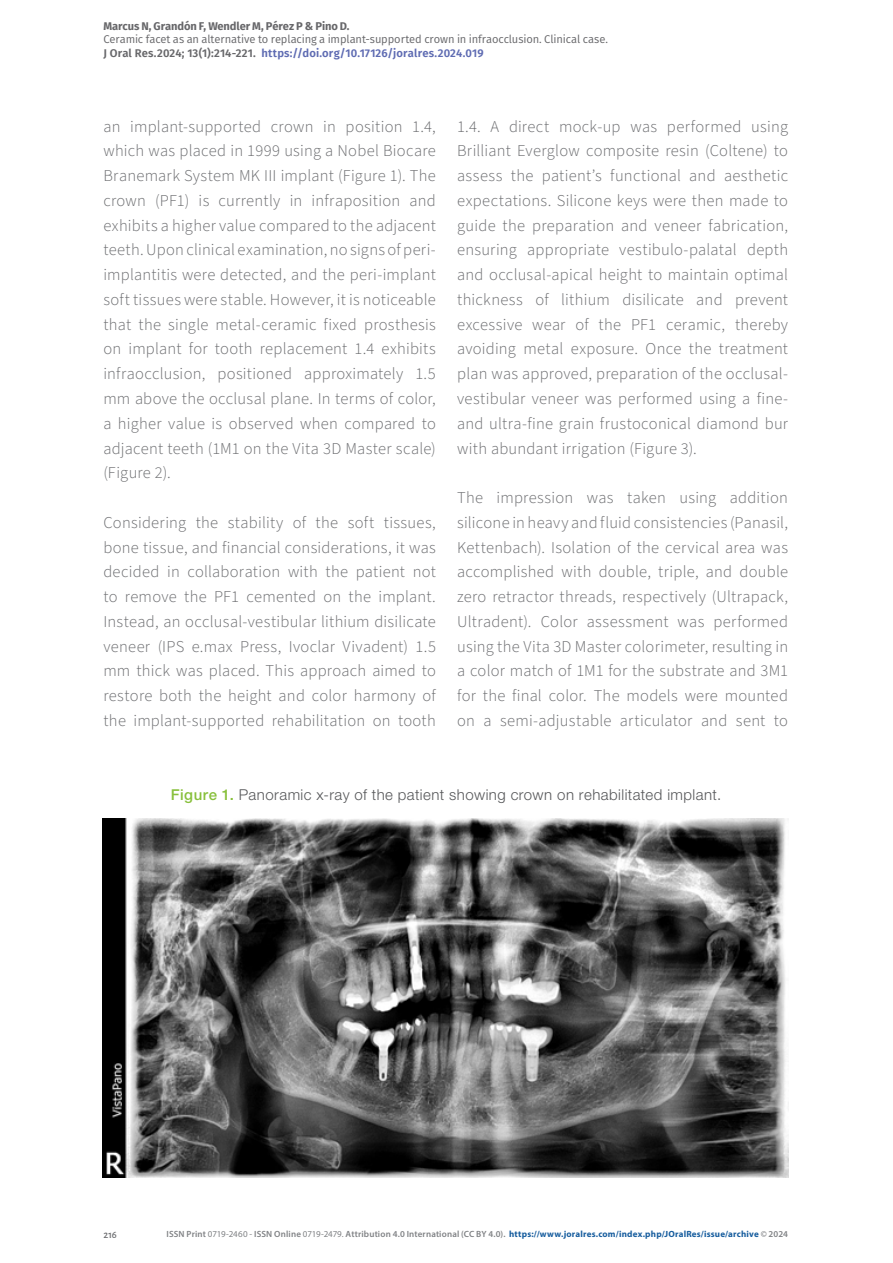
<style>
.page{position:relative;width:893px;height:1263px;background:#fff}
.page>*{position:absolute;margin:0;border:0;box-sizing:border-box;transform-origin:0 0}
.t1{font:300 16.5px/24.8px "Source Sans 3";letter-spacing:.015em;color:#6c6d70;text-align:justify}
.t2{font:300 15px "Helvetica Neue LT Std";letter-spacing:.03em;color:#57585a}
.t3{font:11.25px "Fira Sans";letter-spacing:-.01em;color:#67676a}
.t4{font:600 11.25px "Fira Sans";letter-spacing:.015em;color:#5e6bb2}
.t5{font:700 11.25px "Fira Sans";letter-spacing:-.01em;color:#67676a}
.t6{font:500 10.5px "Alegreya Sans";color:#6c6d70}
.t7{font:600 9px "Myriad Pro";letter-spacing:.02em;color:#808285}
.s1{color:#67676a}
.s2{font-weight:500;color:#88c03c}
.s3{font-weight:400}
.s4{font-weight:700;color:#175d9e}
</style>
<div class="page">
<img style="left:102px;top:819px;width:686px;height:359px">
<p class="t5" style="left:103px;top:16px;width:248px">Marcus N, Grandón F, Wendler M, Pérez P &amp; Pino D.</p>
<p class="t3" style="left:103px;top:31px;width:506px">Ceramic facet as an alternative to replacing a implant-supported crown in infraocclusion. Clinical case.</p>
<p class="t4" style="left:103px;top:43px;width:382px"><span class="s1">J Oral Res.2024; 13(1):214-221.</span> https://doi.org/10.17126/joralres.2024.019</p>
<p class="t1" style="left:103px;top:114px;width:334px">an implant-supported crown in position 1.4, which was placed in 1999 using a Nobel Biocare Branemark System MK III implant (Figure 1). The crown (PF1) is currently in infraposition and exhibits a higher value compared to the adjacent teeth. Upon clinical examination, no signs of peri&shy;implantitis were detected, and the peri-implant soft tissues were stable. However, it is noticeable that the single metal-ceramic fixed prosthesis on implant for tooth replacement 1.4 exhibits infraocclusion, positioned approximately 1.5 mm above the occlusal plane. In terms of color, a higher value is observed when compared to adjacent teeth (1M1 on the Vita 3D Master scale) (Figure 2).</p>
<p class="t1" style="left:103px;top:510px;width:334px">Considering the stability of the soft tissues, bone tissue, and financial considerations, it was decided in collaboration with the patient not to remove the PF1 cemented on the implant.<br>Instead, an occlusal-vestibular lithium disilicate veneer (IPS e.max Press, Ivoclar Vivadent) 1.5 mm thick was placed. This approach aimed to restore both the height and color harmony of the implant-supported rehabilitation on tooth</p>
<p class="t1" style="left:457px;top:114px;width:332px">1.4. A direct mock-up was performed using Brilliant Everglow composite resin (Coltene) to assess the patient’s functional and aesthetic expectations. Silicone keys were then made to guide the preparation and veneer fabrication, ensuring appropriate vestibulo-palatal depth and occlusal-apical height to maintain optimal thickness of lithium disilicate and prevent excessive wear of the PF1 ceramic, thereby avoiding metal exposure. Once the treatment plan was approved, preparation of the occlusal&shy;vestibular veneer was performed using a fine&shy;and ultra-fine grain frustoconical diamond bur with abundant irrigation (Figure 3).</p>
<p class="t1" style="left:457px;top:485px;width:332px">The impression was taken using addition silicone in heavy and fluid consistencies (Panasil, Kettenbach). Isolation of the cervical area was accomplished with double, triple, and double zero retractor threads, respectively (Ultrapack, Ultradent). Color assessment was performed using the Vita 3D Master colorimeter, resulting in a color match of 1M1 for the substrate and 3M1 for the final color. The models were mounted on a semi-adjustable articulator and sent to</p>
<p class="t2" style="left:171px;top:785px;width:552px"><span class="s2">Figure 1.</span> Panoramic x-ray of the patient showing crown on rehabilitated implant.</p>
<p class="t6" style="left:103px;top:1227px;width:15px">216</p>
<p class="t7" style="left:167px;top:1228px;width:623px">ISSN Print <span class="s3">0719-2460 -</span> ISSN Online <span class="s3">0719-2479.</span> Attribution 4.0 International (CC BY 4.0). <span class="s4">https://www.joralres.com/index.php/JOralRes/issue/archive</span> © 2024</p>
</div>
